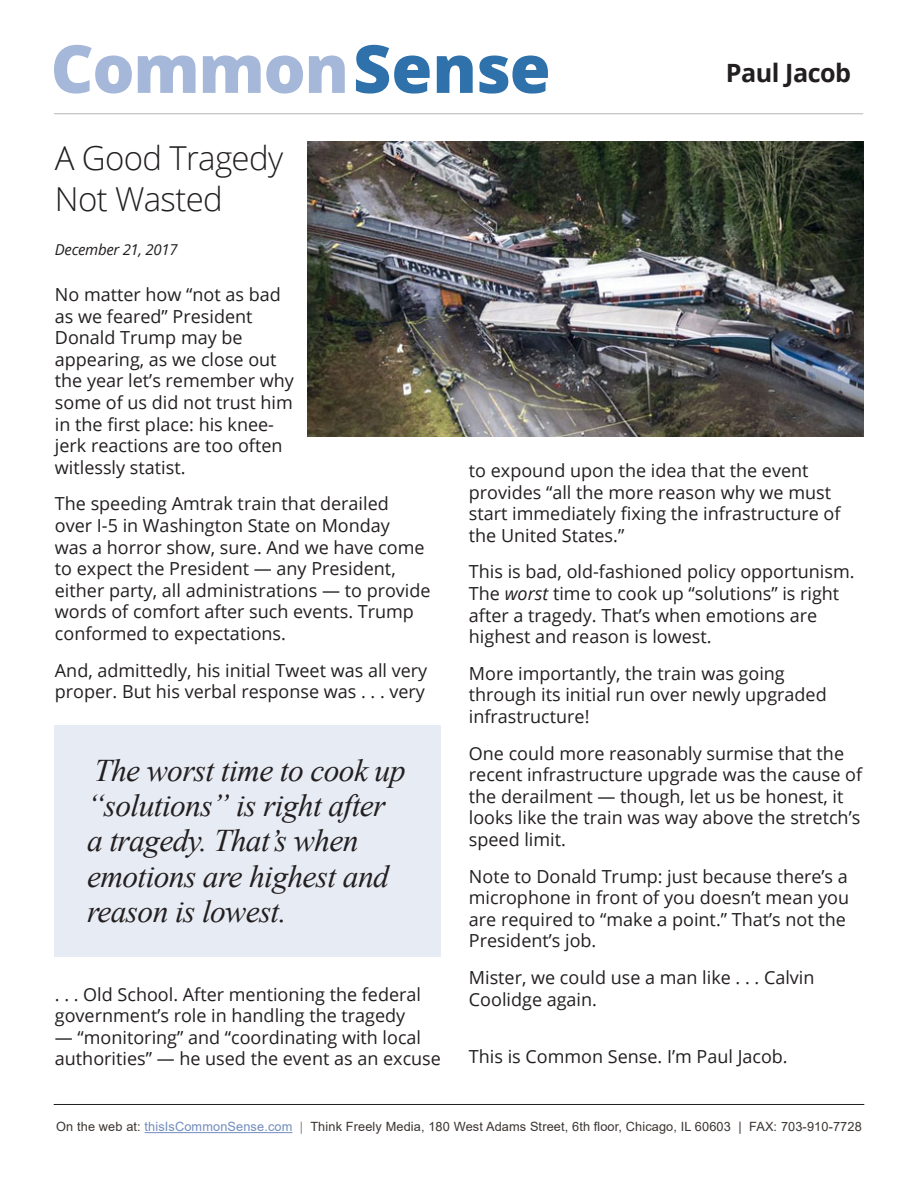
<style>
.page{position:relative;width:918px;height:1188px;background:#fff}
.page>*{position:absolute;margin:0;border:0;box-sizing:border-box;transform-origin:0 0}
.t1{font:800 66.45px "Open Sans";letter-spacing:-.02em;color:#a6b8d9}
.t2{font:300 33px/41.4px "Open Sans";letter-spacing:-.02em;color:#231f20}
.t3{font:italic 31.5px/35.4px "Times New Roman";letter-spacing:-.02em;color:#231f20}
.t4{font:700 25.2px "Open Sans";letter-spacing:-.02em;color:#231f20}
.t5{font:18px/21.6px "Open Sans";color:#231f20}
.t6{font:italic 15px "Open Sans";letter-spacing:-.02em;color:#231f20}
.t7{font:12.75px "Arial";letter-spacing:.01em;color:#3b3532}
.s1{color:#2f71ab}
.s2{font-style:italic}
.s3{color:#738cbd}
.s4{color:#808285}
</style>
<div class="page">
<hr style="left:145px;top:1132px;width:148px;height:1px;background:#738cbd">
<img style="left:308px;top:141px;width:555px;height:295px">
<hr style="left:54px;top:1104px;width:810px;height:1px;background:#231f20">
<hr style="left:54px;top:114px;width:809px;height:1px;background:#b6b6b4">
<div style="left:54px;top:726px;width:387px;height:231px;background:#e7ebf4"></div>
<p class="t1" style="left:51px;top:18px;width:502px">Common<span class="s1">Sense</span></p>
<p class="t4" style="left:726px;top:55px;width:127px">Paul Jacob</p>
<p class="t2" style="left:55px;top:136px;width:230px">A Good Tragedy<br>Not Wasted</p>
<p class="t6" style="left:55px;top:240px;width:124px">December 21, 2017</p>
<p class="t5" style="left:55px;top:283px;width:241px">No matter how “not as bad as we feared” President<br>Donald Trump may be appearing, as we close out the year let’s remember why some of us did not trust him in the first place: his knee&shy;jerk reactions are too often witlessly statist.</p>
<p class="t5" style="left:55px;top:493px;width:377px">The speeding Amtrak train that derailed<br>over I-5 in Washington State on Monday<br>was a horror show, sure. And we have come to expect the President — any President, either party, all administrations — to provide words of comfort after such events. Trump conformed to expectations.</p>
<p class="t5" style="left:55px;top:659px;width:374px">And, admittedly, his initial Tweet was all very proper. But his verbal response was . . . very</p>
<p class="t3" style="left:87px;top:752px;width:320px">The worst time to cook up “solutions” is right after a tragedy. That’s when emotions are highest and reason is lowest.</p>
<p class="t5" style="left:55px;top:983px;width:368px">. . . Old School. After mentioning the federal government’s role in handling the tragedy</p>
<p class="t5" style="left:55px;top:1026px;width:388px">— “monitoring” and “coordinating with local authorities” — he used the event as an excuse</p>
<p class="t5" style="left:469px;top:459px;width:373px">to expound upon the idea that the event provides “all the more reason why we must start immediately fixing the infrastructure of the United States.”</p>
<p class="t5" style="left:469px;top:561px;width:387px">This is bad, old-fashioned policy opportunism.<br>The <span class="s2">worst</span> time to cook up “solutions” is right after a tragedy. That’s when emotions are highest and reason is lowest.</p>
<p class="t5" style="left:469px;top:662px;width:359px">More importantly, the train was going through its initial run over newly upgraded infrastructure!</p>
<p class="t5" style="left:469px;top:742px;width:395px">One could more reasonably surmise that the recent infrastructure upgrade was the cause of the derailment — though, let us be honest, it looks like the train was way above the stretch’s speed limit.</p>
<p class="t5" style="left:469px;top:865px;width:382px">Note to Donald Trump: just because there’s a microphone in front of you doesn’t mean you are required to “make a point.” That’s not the President’s job.</p>
<p class="t5" style="left:469px;top:966px;width:347px">Mister, we could use a man like . . . Calvin<br>Coolidge again.</p>
<p class="t5" style="left:469px;top:1045px;width:320px">This is Common Sense. I’m Paul Jacob.</p>
<p class="t7" style="left:56px;top:1118px;width:807px">On the web at: <span class="s3">thisIsCommonSense.com</span> <span class="s4">|</span> Think Freely Media, 180 West Adams Street, 6th floor, Chicago, IL 60603 | FAX: 703-910-7728</p>
</div>
